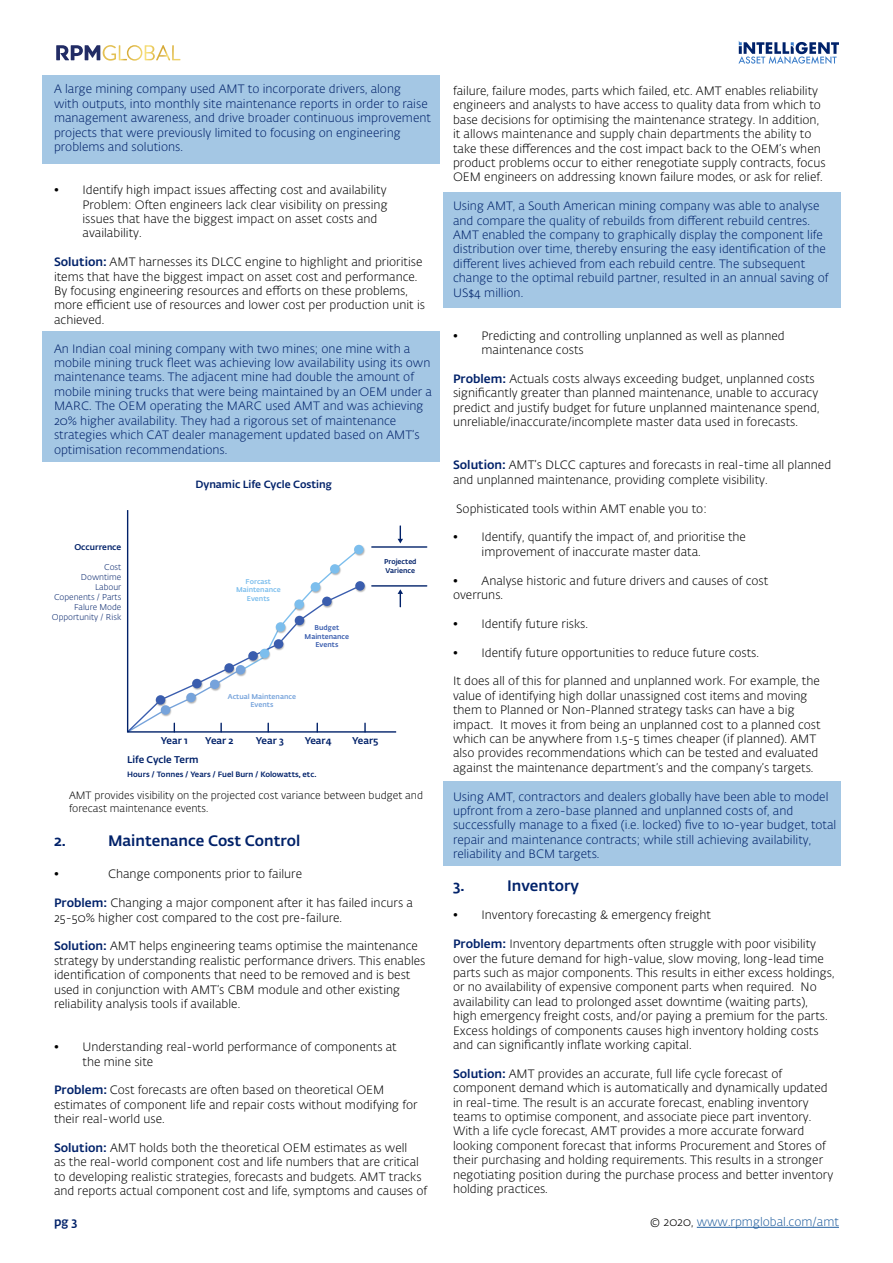
<style>
.page{position:relative;width:893px;height:1263px;background:#fff}
.page>*{position:absolute;margin:0;border:0;box-sizing:border-box;transform-origin:0 0}
.t1{font:500 15px "Fedra Sans Alt Std";color:#012169}
.t2{font:500 15px "Fedra Sans Alt Std";color:#00226a}
.t3{font:300 12px/14.4px "Fedra Sans Alt Std";color:#000}
.t4{font:300 12px/14.4px "Fedra Sans Alt Std";color:#012169}
.t5{font:300 12px/14.4px "Fedra Sans Alt Std";color:#00226a}
.t6{font:300 12px "Fedra Sans Alt Std";color:#215e9e}
.t7{font:500 12px "Fedra Sans Alt Std";color:#012169}
.t8{font:300 10.5px/12.6px "Fedra Sans Alt Std";color:#000}
.t9{font:500 10.35px "Fedra Sans Alt Std";color:#012169}
.t10{font:500 9.75px/19.8px "Fedra Sans Alt Std";color:#012169}
.t11{font:300 8.25px/10.1px "Fedra Sans Alt Std";color:#012169;text-align:right}
.t12{font:500 8.25px "Fedra Sans Alt Std";color:#012169}
.t13{font:500 7.65px "Fedra Sans Alt Std";color:#012169}
.t14{font:500 6.9px/8.2px "Fedra Sans Alt Std";color:#7cbeed;text-align:center}
.t15{font:500 6.9px/8.2px "Fedra Sans Alt Std";color:#3a5dae;text-align:center}
.t16{font:500 6.9px/8.2px "Fedra Sans Alt Std";color:#76a3db;text-align:center}
.t17{font:500 6.9px/8.2px "Fedra Sans Alt Std";color:#012169}
.s1{font-weight:500;color:#012169}
.s2{color:#000}
</style>
<div class="page">
<div style="left:444px;top:782px;width:397px;height:84px;background:#a4c7e4"></div>
<div style="left:444px;top:192px;width:397px;height:116px;background:#a4c7e4"></div>
<div style="left:42px;top:332px;width:398px;height:130px;background:#a4c7e4"></div>
<div style="left:42px;top:75px;width:398px;height:89px;background:#a4c7e4"></div>
<hr style="left:697px;top:1227px;width:142px;height:1px;background:#215e9e">
<svg style="left:738px;top:41px;width:101px;height:23px"></svg>
<svg style="left:56px;top:45px;width:124px;height:16px"></svg>
<div style="left:354px;top:545px;width:10px;height:9px;background:#7cbeed;border-radius:50%"></div>
<hr style="left:372px;top:546px;width:55px;height:2px;background:#012169">
<hr style="left:372px;top:585px;width:55px;height:2px;background:#012169">
<svg style="left:398px;top:526px;width:5px;height:17px"></svg>
<svg style="left:398px;top:589px;width:5px;height:18px"></svg>
<svg style="left:126px;top:548px;width:240px;height:185px"></svg>
<p class="t4" style="left:54px;top:82px;width:378px">A large mining company used AMT to incorporate drivers, along<br>with outputs, into monthly site maintenance reports in order to raise management awareness, and drive broader continuous improvement projects that were previously limited to focusing on engineering problems and solutions.</p>
<p class="t3" style="left:82px;top:183px;width:307px;text-indent:-28px">• Identify high impact issues affecting cost and availability Problem: Often engineers lack clear visibility on pressing issues that have the biggest impact on asset costs and availability.</p>
<p class="t3" style="left:54px;top:255px;width:372px"><span class="s1">Solution:</span> AMT harnesses its DLCC engine to highlight and prioritise items that have the biggest impact on asset cost and performance.<br>By focusing engineering resources and efforts on these problems, more efficient use of resources and lower cost per production unit is achieved.</p>
<p class="t4" style="left:54px;top:341px;width:379px">An Indian coal mining company with two mines; one mine with a mobile mining truck fleet was achieving low availability using its own maintenance teams. The adjacent mine had double the amount of mobile mining trucks that were being maintained by an OEM under a MARC. The OEM operating the MARC used AMT and was achieving 20% higher availability. They had a rigorous set of maintenance strategies which CAT dealer management updated based on AMT’s optimisation recommendations.</p>
<p class="t12" style="left:74px;top:542px;width:49px">Occurrence</p>
<p class="t11" style="left:52px;top:562px;width:71px">Cost<br>Downtime<br>Labour<br>Copenents / Parts<br>Falure Mode<br>Opportunity / Risk</p>
<p class="t9" style="left:195px;top:478px;width:138px">Dynamic Life Cycle Costing</p>
<p class="t14" style="left:236px;top:577px;width:46px">Forcast<br>Maintenance<br>Events</p>
<p class="t15" style="left:305px;top:624px;width:46px">Budget<br>Maintenance<br>Events</p>
<p class="t16" style="left:228px;top:692px;width:70px">Actual Maintenance<br>Events</p>
<p class="t17" style="left:384px;top:558px;width:34px">Projected<br>Varience</p>
<p class="t10" style="left:127px;top:730px;width:73px;text-indent:34px">Year 1<br>Life Cycle Term</p>
<p class="t13" style="left:127px;top:769px;width:191px">Hours / Tonnes / Years / Fuel Burn / Kolowatts, etc.</p>
<p class="t10" style="left:205px;top:730px;width:30px">Year 2</p>
<p class="t10" style="left:256px;top:730px;width:30px">Year 3</p>
<p class="t10" style="left:305px;top:730px;width:28px">Year4</p>
<p class="t10" style="left:352px;top:730px;width:28px">Year5</p>
<p class="t8" style="left:69px;top:789px;width:356px">AMT provides visibility on the projected cost variance between budget and forecast maintenance events.</p>
<p class="t1" style="left:54px;top:831px;width:13px">2.</p>
<p class="t1" style="left:108px;top:831px;width:194px">Maintenance Cost Control</p>
<p class="t3" style="left:54px;top:867px;width:6px">•</p>
<p class="t3" style="left:108px;top:867px;width:196px">Change components prior to failure</p>
<p class="t3" style="left:54px;top:896px;width:360px"><span class="s1">Problem:</span> Changing a major component after it has failed incurs a<br>25-50% higher cost compared to the cost pre-failure.</p>
<p class="t3" style="left:54px;top:939px;width:373px"><span class="s1">Solution:</span> AMT helps engineering teams optimise the maintenance strategy by understanding realistic performance drivers. This enables identification of components that need to be removed and is best used in conjunction with AMT’s CBM module and other existing reliability analysis tools if available.</p>
<p class="t3" style="left:82px;top:1040px;width:316px;text-indent:-28px">• Understanding real-world performance of components at the mine site</p>
<p class="t3" style="left:54px;top:1083px;width:365px"><span class="s1">Problem:</span> Cost forecasts are often based on theoretical OEM estimates of component life and repair costs without modifying for their real-world use.</p>
<p class="t3" style="left:54px;top:1141px;width:375px"><span class="s1">Solution:</span> AMT holds both the theoretical OEM estimates as well<br>as the real-world component cost and life numbers that are critical to developing realistic strategies, forecasts and budgets. AMT tracks and reports actual component cost and life, symptoms and causes of</p>
<p class="t3" style="left:453px;top:84px;width:374px">failure, failure modes, parts which failed, etc. AMT enables reliability engineers and analysts to have access to quality data from which to base decisions for optimising the maintenance strategy. In addition, it allows maintenance and supply chain departments the ability to take these differences and the cost impact back to the OEM’s when product problems occur to either renegotiate supply contracts, focus OEM engineers on addressing known failure modes, or ask for relief.</p>
<p class="t5" style="left:453px;top:199px;width:377px">Using AMT, a South American mining company was able to analyse and compare the quality of rebuilds from different rebuild centres.<br>AMT enabled the company to graphically display the component life distribution over time, thereby ensuring the easy identification of the different lives achieved from each rebuild centre. The subsequent change to the optimal rebuild partner, resulted in an annual saving of US$4 million.</p>
<p class="t3" style="left:482px;top:329px;width:305px;text-indent:-28px">• Predicting and controlling unplanned as well as planned maintenance costs</p>
<p class="t3" style="left:453px;top:372px;width:368px"><span class="s1">Problem:</span> Actuals costs always exceeding budget, unplanned costs significantly greater than planned maintenance, unable to accuracy predict and justify budget for future unplanned maintenance spend, unreliable/inaccurate/incomplete master data used in forecasts.</p>
<p class="t3" style="left:453px;top:458px;width:380px"><span class="s1">Solution:</span> AMT’s DLCC captures and forecasts in real-time all planned and unplanned maintenance, providing complete visibility.</p>
<p class="t3" style="left:456px;top:501px;width:252px">Sophisticated tools within AMT enable you to:</p>
<p class="t3" style="left:482px;top:530px;width:266px;text-indent:-28px">• Identify, quantify the impact of, and prioritise the improvement of inaccurate master data.</p>
<p class="t3" style="left:453px;top:573px;width:317px">• Analyse historic and future drivers and causes of cost overruns.</p>
<p class="t3" style="left:453px;top:617px;width:136px">• Identify future risks.</p>
<p class="t3" style="left:453px;top:645px;width:307px">• Identify future opportunities to reduce future costs.</p>
<p class="t3" style="left:453px;top:674px;width:369px">It does all of this for planned and unplanned work. For example, the value of identifying high dollar unassigned cost items and moving them to Planned or Non-Planned strategy tasks can have a big impact. It moves it from being an unplanned cost to a planned cost which can be anywhere from 1.5-5 times cheaper (if planned). AMT also provides recommendations which can be tested and evaluated against the maintenance department’s and the company’s targets.</p>
<p class="t5" style="left:453px;top:789px;width:385px">Using AMT, contractors and dealers globally have been able to model upfront from a zero-base planned and unplanned costs of, and successfully manage to a fixed (i.e. locked) five to 10-year budget, total repair and maintenance contracts; while still achieving availability, reliability and BCM targets.</p>
<p class="t2" style="left:453px;top:876px;width:13px">3.</p>
<p class="t2" style="left:507px;top:876px;width:74px">Inventory</p>
<p class="t3" style="left:453px;top:908px;width:260px">• Inventory forecasting &amp; emergency freight</p>
<p class="t3" style="left:453px;top:937px;width:383px"><span class="s1">Problem:</span> Inventory departments often struggle with poor visibility over the future demand for high-value, slow moving, long-lead time parts such as major components. This results in either excess holdings, or no availability of expensive component parts when required. No availability can lead to prolonged asset downtime (waiting parts), high emergency freight costs, and/or paying a premium for the parts.<br>Excess holdings of components causes high inventory holding costs and can significantly inflate working capital.</p>
<p class="t3" style="left:453px;top:1067px;width:382px"><span class="s1">Solution:</span> AMT provides an accurate, full life cycle forecast of component demand which is automatically and dynamically updated in real-time. The result is an accurate forecast, enabling inventory teams to optimise component, and associate piece part inventory.<br>With a life cycle forecast, AMT provides a more accurate forward looking component forecast that informs Procurement and Stores of their purchasing and holding requirements. This results in a stronger negotiating position during the purchase process and better inventory holding practices.</p>
<p class="t7" style="left:54px;top:1214px;width:25px">pg 3</p>
<p class="t6" style="left:650px;top:1215px;width:190px"><span class="s2">© 2020,</span> www.rpmglobal.com/amt</p>
</div>
